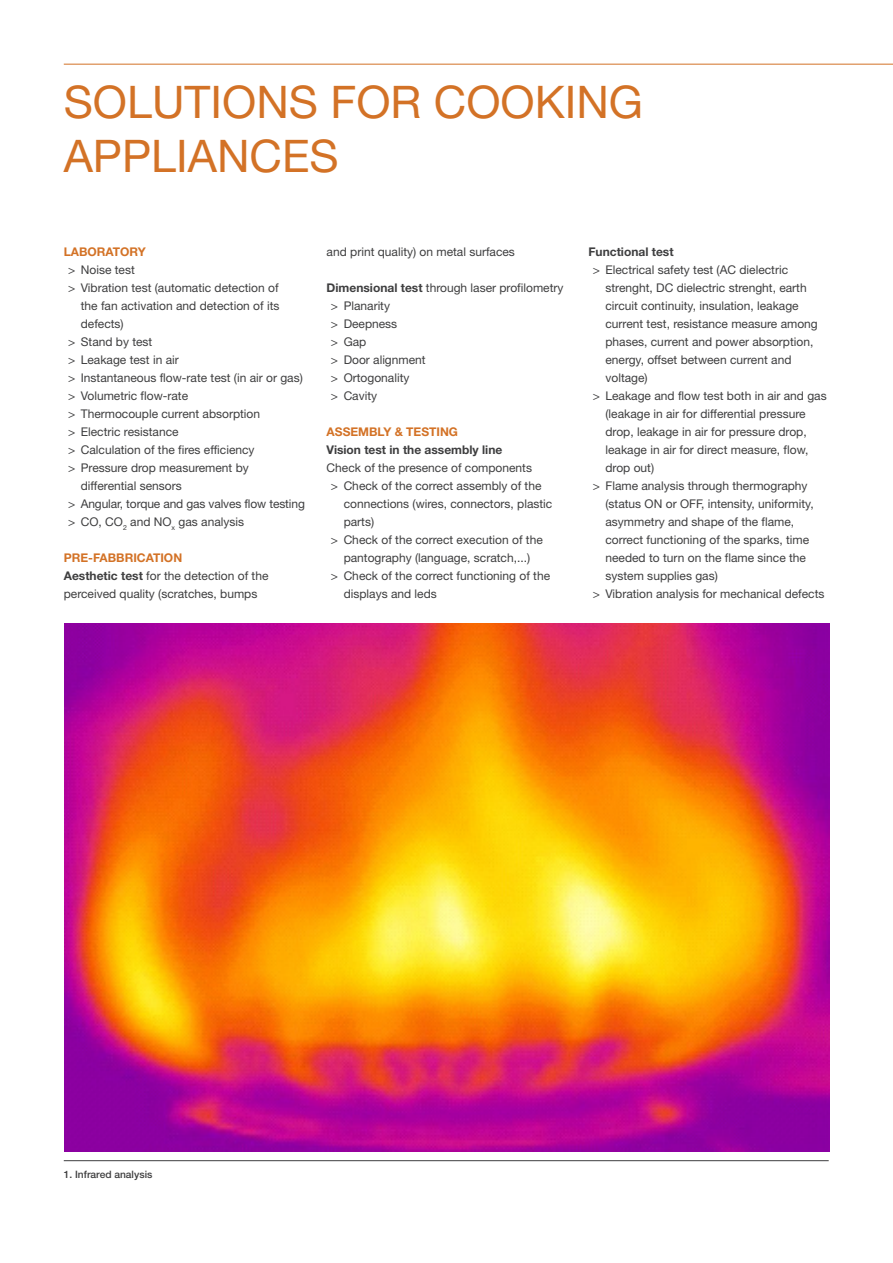
<style>
.page{position:relative;width:893px;height:1263px;background:#fff}
.page>*{position:absolute;margin:0;border:0;box-sizing:border-box;transform-origin:0 0}
.t1{font:45px/54px "Helvetica Neue";color:#d37226}
.t2{font:12px/18px "Helvetica Neue";color:#3e3e3f}
.t3{font:700 12px "Helvetica Neue";color:#3e3e3f}
.t4{font:700 12px "Helvetica Neue";color:#d37226}
.t5{font:500 10.2px "Helvetica Neue";color:#3e3e3f}
.s1{font-weight:700;color:#d37226}
.s2{font-weight:700}
</style>
<div class="page">
<img style="left:64px;top:624px;width:765px;height:528px">
<hr style="left:64px;top:1160px;width:765px;height:1px;background:#3e3e3f">
<hr style="left:64px;top:64px;width:829px;height:1px;background:#d37226">
<h1 class="t1" style="left:64px;top:74px;width:581px">SOLUTIONS FOR COOKING<br>APPLIANCES</h1>
<p class="t4" style="left:64px;top:244px;width:84px">LABORATORY</p>
<p class="t2" style="left:68px;top:260px;width:68px">&gt; Noise test</p>
<p class="t2" style="left:68px;top:278px;width:212px">&gt; Vibration test (automatic detection of</p>
<p class="t2" style="left:81px;top:296px;width:200px">the fan activation and detection of its</p>
<p class="t2" style="left:81px;top:314px;width:44px">defects)</p>
<p class="t2" style="left:68px;top:332px;width:86px">&gt; Stand by test</p>
<p class="t2" style="left:68px;top:350px;width:112px">&gt; Leakage test in air</p>
<p class="t2" style="left:68px;top:368px;width:236px">&gt; Instantaneous flow-rate test (in air or gas)</p>
<p class="t2" style="left:68px;top:386px;width:122px">&gt; Volumetric flow-rate</p>
<p class="t2" style="left:68px;top:404px;width:194px">&gt; Thermocouple current absorption</p>
<p class="t2" style="left:68px;top:422px;width:112px">&gt; Electric resistance</p>
<p class="t2" style="left:68px;top:440px;width:188px">&gt; Calculation of the fires efficiency</p>
<p class="t2" style="left:68px;top:458px;width:182px">&gt; Pressure drop measurement by</p>
<p class="t2" style="left:81px;top:476px;width:102px">differential sensors</p>
<p class="t2" style="left:68px;top:494px;width:238px">&gt; Angular, torque and gas valves flow testing</p>
<p class="t2" style="left:68px;top:512px;width:178px">&gt; CO, CO<sub>2</sub> and NO<sub>x</sub> gas analysis</p>
<p class="t2" style="left:64px;top:548px;width:206px"><span class="s1">PRE-FABBRICATION<br></span><span class="s2">Aesthetic test</span> for the detection of the perceived quality (scratches, bumps</p>
<p class="t2" style="left:327px;top:242px;width:190px">and print quality) on metal surfaces</p>
<p class="t2" style="left:331px;top:278px;width:234px;text-indent:-4px"><span class="s2">Dimensional test</span> through laser profilometry &gt; Planarity<br>&gt; Deepness<br>&gt; Gap<br>&gt; Door alignment<br>&gt; Ortogonality<br>&gt; Cavity</p>
<p class="t4" style="left:327px;top:424px;width:133px">ASSEMBLY &amp; TESTING</p>
<p class="t3" style="left:327px;top:442px;width:177px">Vision test in the assembly line</p>
<p class="t2" style="left:327px;top:458px;width:207px">Check of the presence of components</p>
<p class="t2" style="left:331px;top:476px;width:212px">&gt; Check of the correct assembly of the</p>
<p class="t2" style="left:344px;top:494px;width:210px">connections (wires, connectors, plastic</p>
<p class="t2" style="left:344px;top:512px;width:32px">parts)</p>
<p class="t2" style="left:331px;top:530px;width:213px">&gt; Check of the correct execution of the</p>
<p class="t2" style="left:344px;top:548px;width:188px">pantography (language, scratch,...)</p>
<p class="t2" style="left:331px;top:566px;width:221px">&gt; Check of the correct functioning of the</p>
<p class="t2" style="left:344px;top:584px;width:95px">displays and leds</p>
<p class="t3" style="left:588px;top:244px;width:87px">Functional test</p>
<p class="t2" style="left:593px;top:260px;width:197px">&gt; Electrical safety test (AC dielectric</p>
<p class="t2" style="left:605px;top:278px;width:203px">strenght, DC dielectric strenght, earth</p>
<p class="t2" style="left:605px;top:296px;width:195px">circuit continuity, insulation, leakage</p>
<p class="t2" style="left:605px;top:314px;width:214px">current test, resistance measure among</p>
<p class="t2" style="left:605px;top:332px;width:209px">phases, current and power absorption,</p>
<p class="t2" style="left:605px;top:350px;width:187px">energy, offset between current and</p>
<p class="t2" style="left:605px;top:368px;width:44px">voltage)</p>
<p class="t2" style="left:593px;top:386px;width:235px">&gt; Leakage and flow test both in air and gas</p>
<p class="t2" style="left:605px;top:404px;width:202px">(leakage in air for differential pressure</p>
<p class="t2" style="left:605px;top:422px;width:203px">drop, leakage in air for pressure drop,</p>
<p class="t2" style="left:605px;top:440px;width:204px">leakage in air for direct measure, flow,</p>
<p class="t2" style="left:605px;top:458px;width:50px">drop out)</p>
<p class="t2" style="left:593px;top:476px;width:216px">&gt; Flame analysis through thermography</p>
<p class="t2" style="left:605px;top:494px;width:210px">(status ON or OFF, intensity, uniformity,</p>
<p class="t2" style="left:605px;top:512px;width:190px">asymmetry and shape of the flame,</p>
<p class="t2" style="left:605px;top:530px;width:205px">correct functioning of the sparks, time</p>
<p class="t2" style="left:605px;top:548px;width:202px">needed to turn on the flame since the</p>
<p class="t2" style="left:605px;top:566px;width:114px">system supplies gas)</p>
<p class="t2" style="left:593px;top:584px;width:233px">&gt; Vibration analysis for mechanical defects</p>
<p class="t5" style="left:64px;top:1168px;width:90px">1. Infrared analysis</p>
</div>
